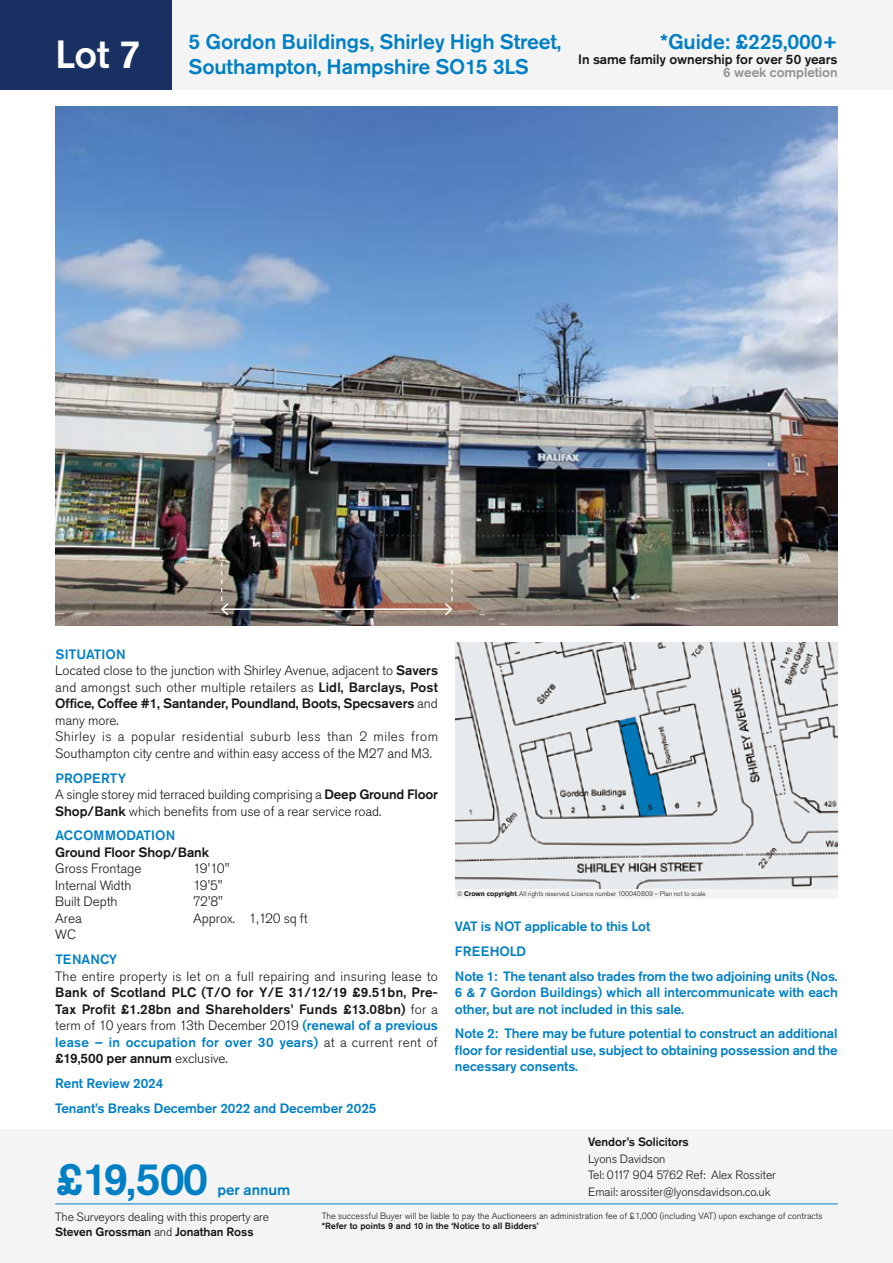
<style>
.page{position:relative;width:893px;height:1263px;background:#fff}
.page>*{position:absolute;margin:0;border:0;box-sizing:border-box;transform-origin:0 0}
.t1{font:500 45px "Akzidenz Grotesk Pro";color:#007fc4}
.t2{font:500 39px "Akzidenz Grotesk Pro";color:#fff}
.t3{font:500 21px/25.2px "Akzidenz Grotesk Pro";letter-spacing:-.005em;color:#007fc4}
.t4{font:500 15px "Akzidenz Grotesk Pro";letter-spacing:-.005em;color:#007fc4}
.t5{font:300 13.5px/16.5px "Akzidenz Grotesk Pro";letter-spacing:-.005em;color:#181716}
.t6{font:500 13.5px/24.8px "Akzidenz Grotesk Pro";letter-spacing:-.005em;color:#007fc4}
.t7{font:500 13.5px/16.5px "Akzidenz Grotesk Pro";letter-spacing:-.005em;color:#181716;text-align:justify}
.t8{font:300 13.5px "Akzidenz Grotesk Pro";letter-spacing:.015em;color:#181716}
.t9{font:500 13.5px "Akzidenz Grotesk Pro";letter-spacing:-.005em;color:#919291}
.t10{font:300 12px/16.5px "Akzidenz Grotesk Pro";letter-spacing:-.005em;color:#181716}
.t11{font:500 12px "Akzidenz Grotesk Pro";letter-spacing:-.005em;color:#181716}
.t12{font:300 9px "Akzidenz Grotesk Pro";color:#181716}
.t13{font:500 9px "Akzidenz Grotesk Pro";color:#181716}
.t14{font:300 6.75px "Akzidenz Grotesk Pro";letter-spacing:-.005em;color:#181716}
.s1{font-weight:500;color:#007fc4}
.s2{font-weight:500}
.s3{font-weight:300}
.s4{color:#007fc4}
.s5{font-weight:700}
</style>
<div class="page">
<div style="left:0;top:0;width:893px;height:89px;background:#f4f4f4"></div>
<div style="left:0;top:1129px;width:893px;height:134px;background:#f4f4f4"></div>
<div style="left:0;top:0;width:171px;height:89px;background:#193162"></div>
<hr style="left:55px;top:1203px;width:783px;height:1px;background:#007fc4">
<img style="left:55px;top:106px;width:783px;height:520px">
<hr style="left:222px;top:608px;width:229px;height:2px;background:#fff">
<svg style="left:220px;top:519px;width:10px;height:98px"></svg>
<svg style="left:443px;top:517px;width:11px;height:100px"></svg>
<img style="left:455px;top:642px;width:383px;height:247px">
<div style="left:455px;top:889px;width:383px;height:9px;background:#f4f4f4"></div>
<h2 class="t2" style="left:55px;top:29px;width:87px">Lot 7</h2>
<h3 class="t3" style="left:189px;top:29px;width:374px">5 Gordon Buildings, Shirley High Street,<br>Southampton, Hampshire SO15 3LS</h3>
<h3 class="t3" style="left:660px;top:29px;width:179px">*Guide: £225,000+</h3>
<p class="t7" style="left:578px;top:51px;width:261px">In same family ownership for over 50 years</p>
<p class="t9" style="left:723px;top:64px;width:116px">6 week completion</p>
<p class="t5" style="left:55px;top:646px;width:384px"><span class="s1">SITUATION<br></span>Located close to the junction with Shirley Avenue, adjacent to <span class="s2">Savers </span>and amongst such other multiple retailers as <span class="s2">Lidl, Barclays, Post Office, Coffee #1, Santander, Poundland, Boots, Specsavers</span> and many more.<br>Shirley is a popular residential suburb less than 2 miles from Southampton city centre and within easy access of the M27 and M3.</p>
<p class="t5" style="left:55px;top:770px;width:384px"><span class="s1">PROPERTY<br></span>A single storey mid terraced building comprising a <span class="s2">Deep Ground Floor<br>Shop/Bank</span> which benefits from use of a rear service road.</p>
<p class="t6" style="left:55px;top:823px;width:121px">ACCOMMODATION</p>
<p class="t7" style="left:55px;top:844px;width:155px">Ground Floor Shop/Bank</p>
<p class="t5" style="left:55px;top:860px;width:88px">Gross Frontage</p>
<p class="t5" style="left:193px;top:860px;width:38px">19'10"</p>
<p class="t5" style="left:55px;top:877px;width:78px">Internal Width</p>
<p class="t5" style="left:193px;top:877px;width:31px">19'5"</p>
<p class="t5" style="left:55px;top:893px;width:64px">Built Depth</p>
<p class="t5" style="left:193px;top:893px;width:31px">72'8"</p>
<p class="t5" style="left:55px;top:910px;width:28px">Area</p>
<p class="t5" style="left:193px;top:910px;width:116px">Approx. 1,120 sq ft</p>
<p class="t5" style="left:55px;top:926px;width:22px">WC</p>
<p class="t6" style="left:55px;top:947px;width:63px">TENANCY</p>
<p class="t8" style="left:55px;top:967px;width:384px">The entire property is let on a full repairing and insuring lease to</p>
<p class="t7" style="left:55px;top:984px;width:384px">Bank of Scotland PLC (T/O for Y/E 31/12/19 £9.51bn, Pre-Tax Profit £1.28bn and Shareholders’ Funds £13.08bn) <span class="s3">for a term of 10 years from 13th December 2019</span> <span class="s4">(renewal of a previous lease – in occupation for over 30 years)</span> <span class="s3">at a current rent of </span>£19,500 per annum <span class="s3">exclusive.</span></p>
<p class="t6" style="left:55px;top:1070px;width:323px">Rent Review 2024<br>Tenant’s Breaks December 2022 and December 2025</p>
<h1 class="t1" style="left:55px;top:1150px;width:154px">£19,500</h1>
<p class="t4" style="left:218px;top:1180px;width:74px">per annum</p>
<p class="t14" style="left:457px;top:889px;width:250px">© <span class="s5">Crown copyright</span>. All rights reserved. Licence number 100040809 – Plan not to scale</p>
<p class="t6" style="left:455px;top:914px;width:384px">VAT is NOT applicable to this Lot<br>FREEHOLD<br>Note 1: The tenant also trades from the two adjoining units (Nos.</p>
<p class="t6" style="left:455px;top:984px;width:384px;line-height:16.5px">6 &amp; 7 Gordon Buildings) which all intercommunicate with each other, but are not included in this sale.</p>
<p class="t6" style="left:455px;top:1025px;width:384px;line-height:16.5px;text-align:justify">Note 2: There may be future potential to construct an additional floor for residential use, subject to obtaining possession and the necessary consents.</p>
<p class="t11" style="left:588px;top:1134px;width:102px">Vendor’s Solicitors</p>
<p class="t10" style="left:588px;top:1150px;width:189px">Lyons Davidson<br>Tel: 0117 904 5762 Ref: Alex Rossiter<br>Email: arossiter@lyonsdavidson.co.uk</p>
<p class="t10" style="left:55px;top:1209px;width:215px;line-height:15px">The Surveyors dealing with this property are<br><span class="s2">Steven Grossman</span> and <span class="s2">Jonathan Ross</span></p>
<p class="t12" style="left:322px;top:1209px;width:502px">The successful Buyer will be liable to pay the Auctioneers an administration fee of £1,000 (including VAT) upon exchange of contracts</p>
<p class="t13" style="left:322px;top:1220px;width:218px">*Refer to points 9 and 10 in the ‘Notice to all Bidders’</p>
</div>
